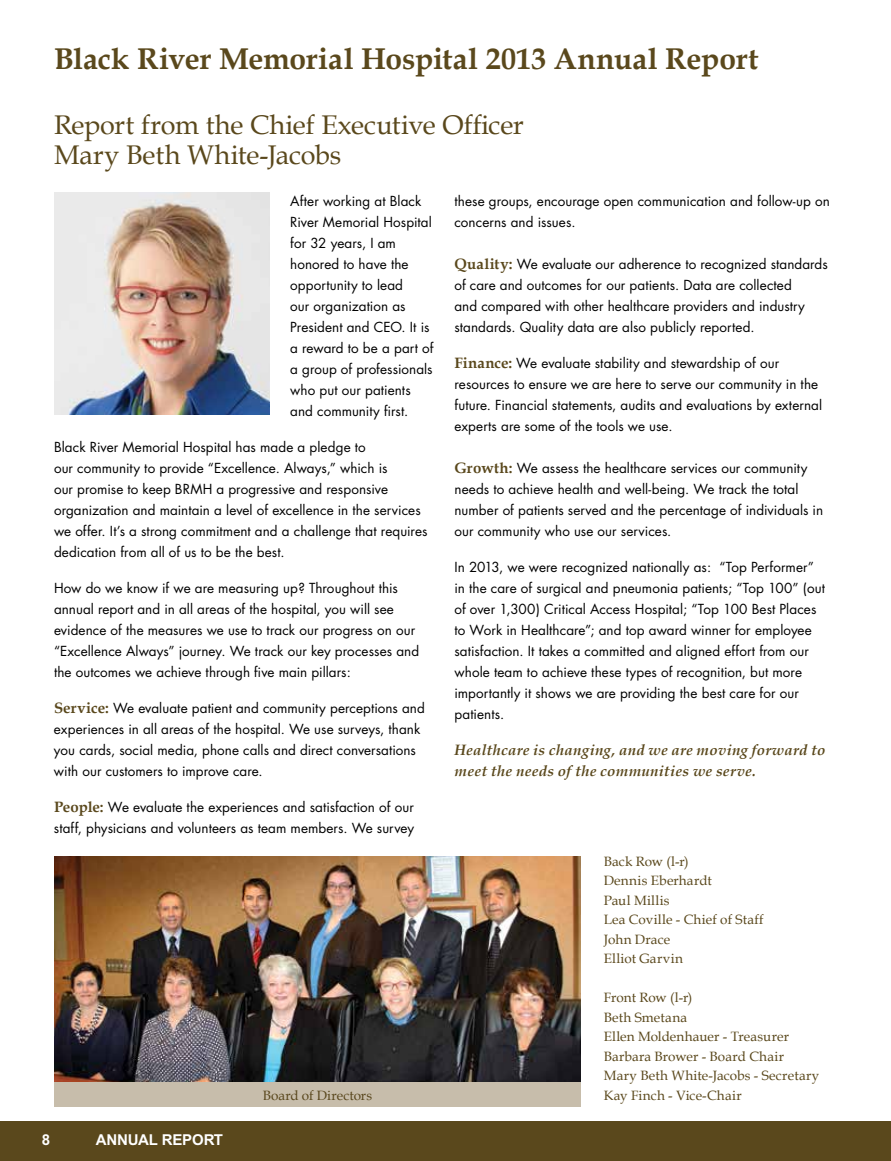
<style>
.page{position:relative;width:891px;height:1161px;background:#fff}
.page>*{position:absolute;margin:0;border:0;box-sizing:border-box;transform-origin:0 0}
.t1{font:700 30px "Book Antiqua";color:#5a481c}
.t2{font:27px/30px "Book Antiqua";letter-spacing:-.005em;color:#5a481c}
.t3{font:italic 700 15px/21px "Book Antiqua";letter-spacing:.02em;color:#5a481c}
.t4{font:700 15px "Arial";letter-spacing:-.01em;color:#fff}
.t5{font:13.5px/21px "Futura";letter-spacing:.005em;color:#000}
.t6{font:13.5px/19.5px "Book Antiqua";letter-spacing:.01em;color:#5a481c}
.t7{font:13.5px "Book Antiqua";color:#59471d}
.s1{font-family:"Book Antiqua";font-weight:700;font-size:15px;color:#5a481c}
</style>
<div class="page">
<img style="left:54px;top:193px;width:216px;height:222px">
<img style="left:54px;top:856px;width:527px;height:226px">
<div style="left:0;top:1121px;width:891px;height:40px;background:#5a481c"></div>
<div style="left:54px;top:1082px;width:527px;height:24px;background:#c7bdab"></div>
<h1 class="t1" style="left:54px;top:42px;width:706px">Black River Memorial Hospital 2013 Annual Report</h1>
<h2 class="t2" style="left:54px;top:109px;width:471px">Report from the Chief Executive Officer<br>Mary Beth White-Jacobs</h2>
<p class="t5" style="left:290px;top:190px;width:145px">After working at Black<br>River Memorial Hospital for 32 years, I am honored to have the opportunity to lead<br>our organization as<br>President and CEO. It is a reward to be a part of a group of professionals who put our patients and community first.</p>
<p class="t5" style="left:54px;top:436px;width:375px">Black River Memorial Hospital has made a pledge to<br>our community to provide “Excellence. Always,” which is<br>our promise to keep BRMH a progressive and responsive organization and maintain a level of excellence in the services we offer. It’s a strong commitment and a challenge that requires dedication from all of us to be the best.</p>
<p class="t5" style="left:54px;top:577px;width:367px">How do we know if we are measuring up? Throughout this annual report and in all areas of the hospital, you will see evidence of the measures we use to track our progress on our “Excellence Always” journey. We track our key processes and the outcomes we achieve through five main pillars:</p>
<p class="t5" style="left:54px;top:697px;width:372px"><span class="s1">Service:</span> We evaluate patient and community perceptions and experiences in all areas of the hospital. We use surveys, thank you cards, social media, phone calls and direct conversations with our customers to improve care.</p>
<p class="t5" style="left:54px;top:796px;width:362px"><span class="s1">People:</span> We evaluate the experiences and satisfaction of our staff, physicians and volunteers as team members. We survey</p>
<p class="t5" style="left:455px;top:190px;width:377px">these groups, encourage open communication and follow-up on concerns and issues.</p>
<p class="t5" style="left:454px;top:253px;width:375px"><span class="s1">Quality:</span> We evaluate our adherence to recognized standards of care and outcomes for our patients. Data are collected<br>and compared with other healthcare providers and industry standards. Quality data are also publicly reported.</p>
<p class="t5" style="left:454px;top:352px;width:369px"><span class="s1">Finance:</span> We evaluate stability and stewardship of our resources to ensure we are here to serve our community in the future. Financial statements, audits and evaluations by external experts are some of the tools we use.</p>
<p class="t5" style="left:454px;top:457px;width:370px"><span class="s1">Growth:</span> We assess the healthcare services our community needs to achieve health and well-being. We track the total number of patients served and the percentage of individuals in our community who use our services.</p>
<p class="t5" style="left:454px;top:556px;width:372px">In 2013, we were recognized nationally as: “Top Performer” in the care of surgical and pneumonia patients; “Top 100” (out of over 1,300) Critical Access Hospital; “Top 100 Best Places to Work in Healthcare”; and top award winner for employee satisfaction. It takes a committed and aligned effort from our whole team to achieve these types of recognition, but more importantly it shows we are providing the best care for our patients.</p>
<p class="t3" style="left:454px;top:739px;width:373px">Healthcare is changing, and we are moving forward to meet the needs of the communities we serve.</p>
<p class="t4" style="left:42px;top:1131px;width:10px">8</p>
<p class="t4" style="left:96px;top:1131px;width:129px">ANNUAL REPORT</p>
<p class="t7" style="left:263px;top:1087px;width:111px">Board of Directors</p>
<p class="t6" style="left:604px;top:851px;width:161px">Back Row (l-r)<br>Dennis Eberhardt<br>Paul Millis<br>Lea Coville - Chief of Staff<br>John Drace<br>Elliot Garvin</p>
<p class="t6" style="left:604px;top:988px;width:217px">Front Row (l-r)<br>Beth Smetana<br>Ellen Moldenhauer - Treasurer<br>Barbara Brower - Board Chair<br>Mary Beth White-Jacobs - Secretary<br>Kay Finch - Vice-Chair</p>
</div>
